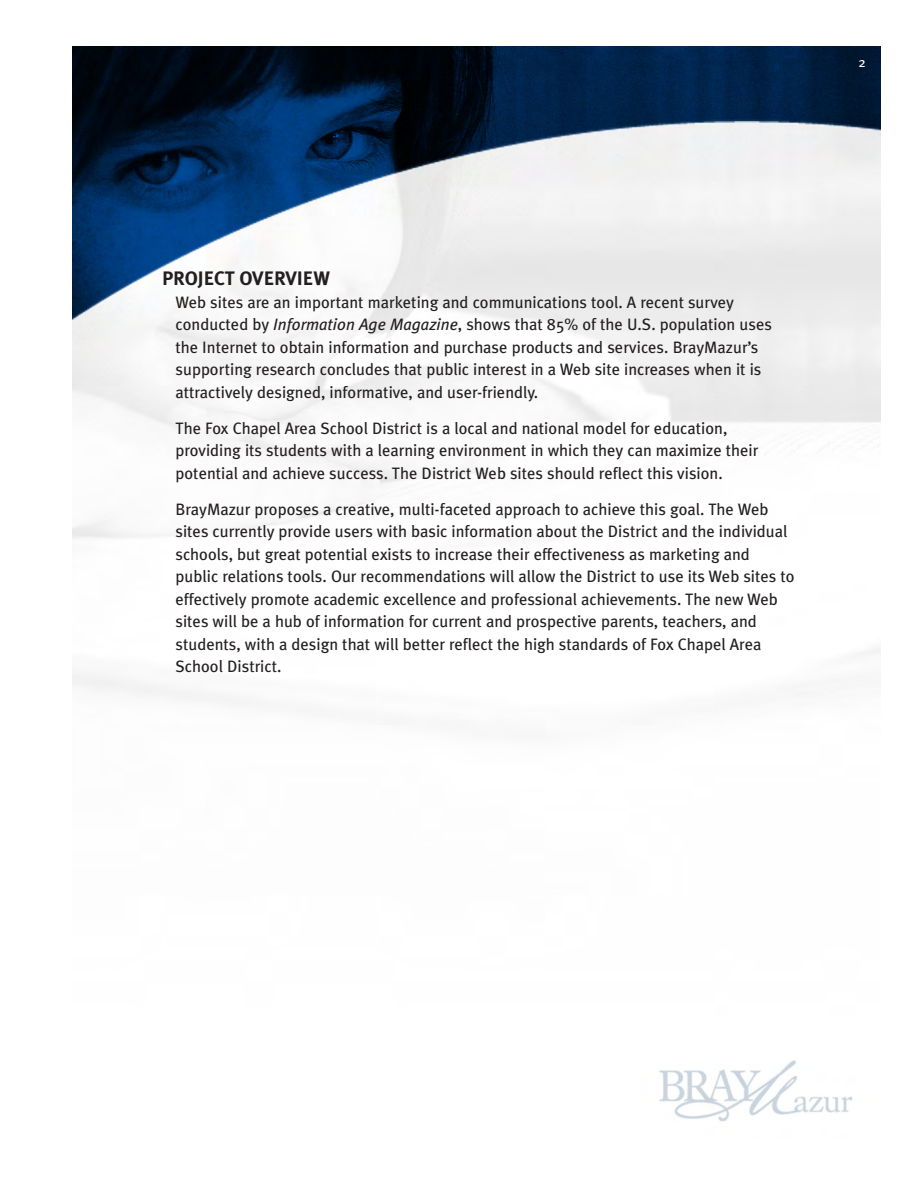
<style>
.page{position:relative;width:918px;height:1188px;background:#fff}
.page>*{position:absolute;margin:0;border:0;box-sizing:border-box;transform-origin:0 0}
.t1{font:700 19.5px "Meta Plus";color:#231f20}
.t2{font:16.5px/22.5px "Meta Plus";color:#231f20}
.t3{font:13.5px "Meta Plus";color:#fff}
.s1{font-style:italic}
</style>
<div class="page">
<img style="left:73px;top:47px;width:807px;height:1075px">
<p class="t3" style="left:858px;top:54px;width:9px">2</p>
<p class="t1" style="left:162px;top:267px;width:170px">PROJECT OVERVIEW</p>
<p class="t2" style="left:175px;top:291px;width:598px">Web sites are an important marketing and communications tool. A recent survey conducted by <span class="s1">Information Age Magazine</span>, shows that 85% of the U.S. population uses the Internet to obtain information and purchase products and services. BrayMazur’s supporting research concludes that public interest in a Web site increases when it is attractively designed, informative, and user-friendly.</p>
<p class="t2" style="left:175px;top:417px;width:584px">The Fox Chapel Area School District is a local and national model for education, providing its students with a learning environment in which they can maximize their potential and achieve success. The District Web sites should reflect this vision.</p>
<p class="t2" style="left:175px;top:498px;width:621px">BrayMazur proposes a creative, multi-faceted approach to achieve this goal. The Web sites currently provide users with basic information about the District and the individual schools, but great potential exists to increase their effectiveness as marketing and public relations tools. Our recommendations will allow the District to use its Web sites to effectively promote academic excellence and professional achievements. The new Web sites will be a hub of information for current and prospective parents, teachers, and students, with a design that will better reflect the high standards of Fox Chapel Area School District.</p>
</div>
